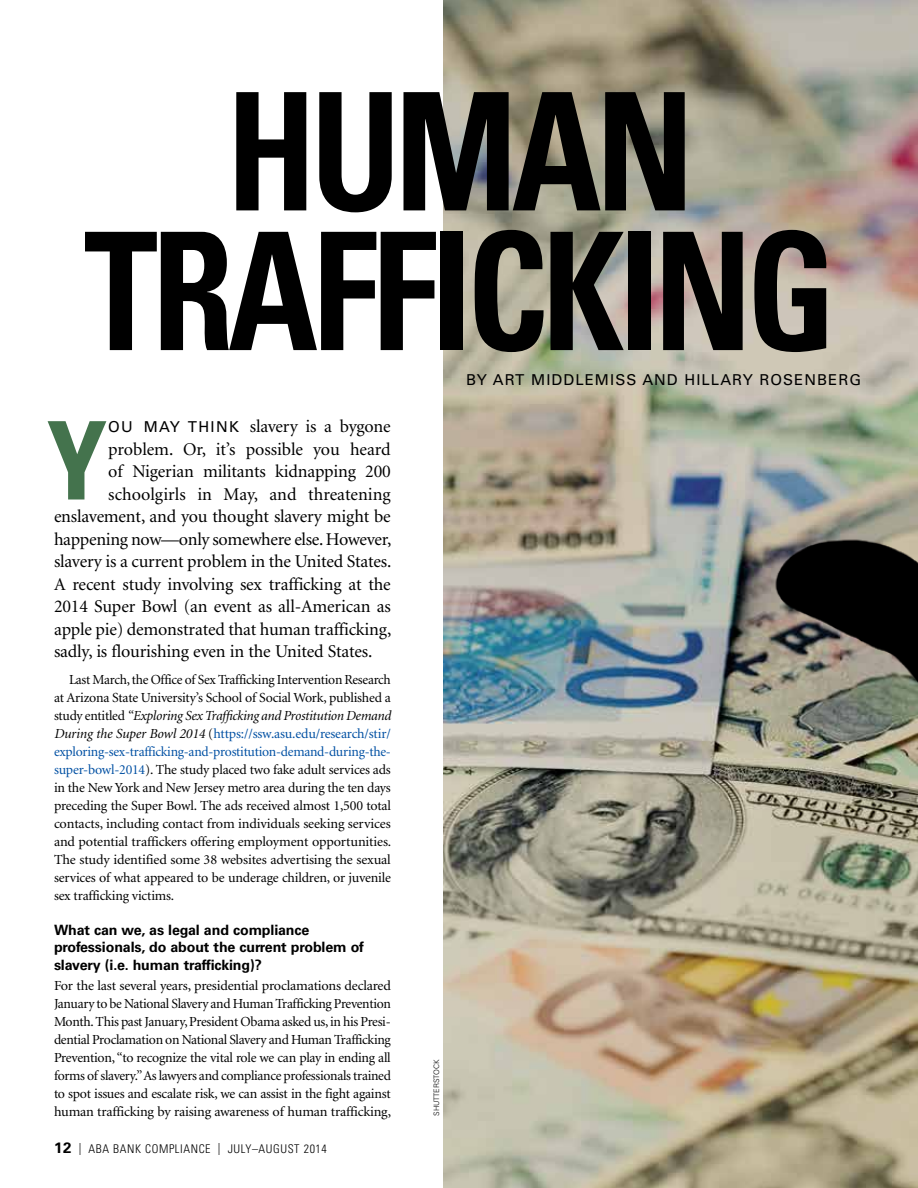
<style>
.page{position:relative;width:918px;height:1188px;background:#fff}
.page>*{position:absolute;margin:0;border:0;box-sizing:border-box;transform-origin:0 0}
.t1{font:700 condensed 163.8px/139.6px "Univers LT Std";letter-spacing:-.04em;color:#000;text-align:center;scale:.9 1}
.t2{font:700 condensed 108.45px "Univers LT Std";color:#44734d}
.t3{font:18px "Minion";letter-spacing:-.01em;color:#000}
.t4{font:15px "Univers LT Std";letter-spacing:.07em;color:#000}
.t5{font:700 14.25px/18px "Univers LT Std";letter-spacing:-.01em;color:#000}
.t6{font:13.8px/18px "Minion";letter-spacing:-.015em;color:#000;text-align:justify}
.t7{font:300 condensed 12px "Univers LT Std";letter-spacing:.05em;color:#000}
.t8{font:300 7.5px "Univers LT Std";color:#000}
.s1{font-family:"Univers LT Std";font-size:15px}
.s2{font-style:italic}
.s3{color:#0050a3}
.s4{font-weight:700;font-stretch:normal;font-size:15px}
</style>
<div class="page">
<img style="left:443px;top:0;width:475px;height:1188px">
<img style="left:734px;top:122px;width:184px;height:1066px">
<h1 class="t1" style="left:84px;top:82px;width:837px">HUMAN<br>TRAFFICKING</h1>
<h2 class="t2" style="left:47px;top:394px;width:62px">Y</h2>
<h3 class="t3" style="left:108px;top:417px;width:284px"><span class="s1">OU MAY THINK</span> slavery is a bygone</h3>
<h3 class="t3" style="left:108px;top:440px;width:284px">problem. Or, it’s possible you heard</h3>
<h3 class="t3" style="left:108px;top:462px;width:284px">of Nigerian militants kidnapping 200</h3>
<h3 class="t3" style="left:108px;top:485px;width:284px">schoolgirls in May, and threatening</h3>
<h3 class="t3" style="left:54px;top:507px;width:338px">enslavement, and you thought slavery might be</h3>
<h3 class="t3" style="left:54px;top:530px;width:339px">happening now—only somewhere else. However,</h3>
<h3 class="t3" style="left:54px;top:552px;width:339px">slavery is a current problem in the United States.</h3>
<h3 class="t3" style="left:54px;top:575px;width:338px">A recent study involving sex trafficking at the</h3>
<h3 class="t3" style="left:54px;top:597px;width:338px">2014 Super Bowl (an event as all-American as</h3>
<h3 class="t3" style="left:54px;top:620px;width:339px">apple pie) demonstrated that human trafficking,</h3>
<h3 class="t3" style="left:54px;top:642px;width:320px">sadly, is flourishing even in the United States.</h3>
<p class="t6" style="left:54px;top:671px;width:339px;text-indent:15px">Last March, the Office of Sex Trafficking Intervention Research at Arizona State University’s School of Social Work, published a study entitled <span class="s2">“Exploring Sex Trafficking and Prostitution Demand During the Super Bowl 2014</span> (<span class="s3">https://ssw.asu.edu/research/stir/ exploring-sex-trafficking-and-prostitution-demand-during-the&shy;super-bowl-2014</span>). The study placed two fake adult services ads in the New York and New Jersey metro area during the ten days preceding the Super Bowl. The ads received almost 1,500 total contacts, including contact from individuals seeking services and potential traffickers offering employment opportunities.<br>The study identified some 38 websites advertising the sexual services of what appeared to be underage children, or juvenile sex trafficking victims.</p>
<p class="t5" style="left:54px;top:921px;width:312px">What can we, as legal and compliance professionals, do about the current problem of slavery (i.e. human trafficking)?</p>
<p class="t6" style="left:54px;top:977px;width:339px">For the last several years, presidential proclamations declared January to be National Slavery and Human Trafficking Prevention Month. This past January, President Obama asked us, in his Presi&shy;dential Proclamation on National Slavery and Human Trafficking Prevention, “to recognize the vital role we can play in ending all forms of slavery.” As lawyers and compliance professionals trained to spot issues and escalate risk, we can assist in the fight against human trafficking by raising awareness of human trafficking,</p>
<p class="t7" style="left:54px;top:1142px;width:274px"><span class="s4">12</span> | ABA BANK COMPLIANCE | JULY–AUGUST 2014</p>
<p class="t4" style="left:466px;top:371px;width:397px">BY ART MIDDLEMISS AND HILLARY ROSENBERG</p>
<p class="t8" style="left:432px;top:1116px;width:58px;rotate:-90deg">SHUTTERSTOCK</p>
</div>
